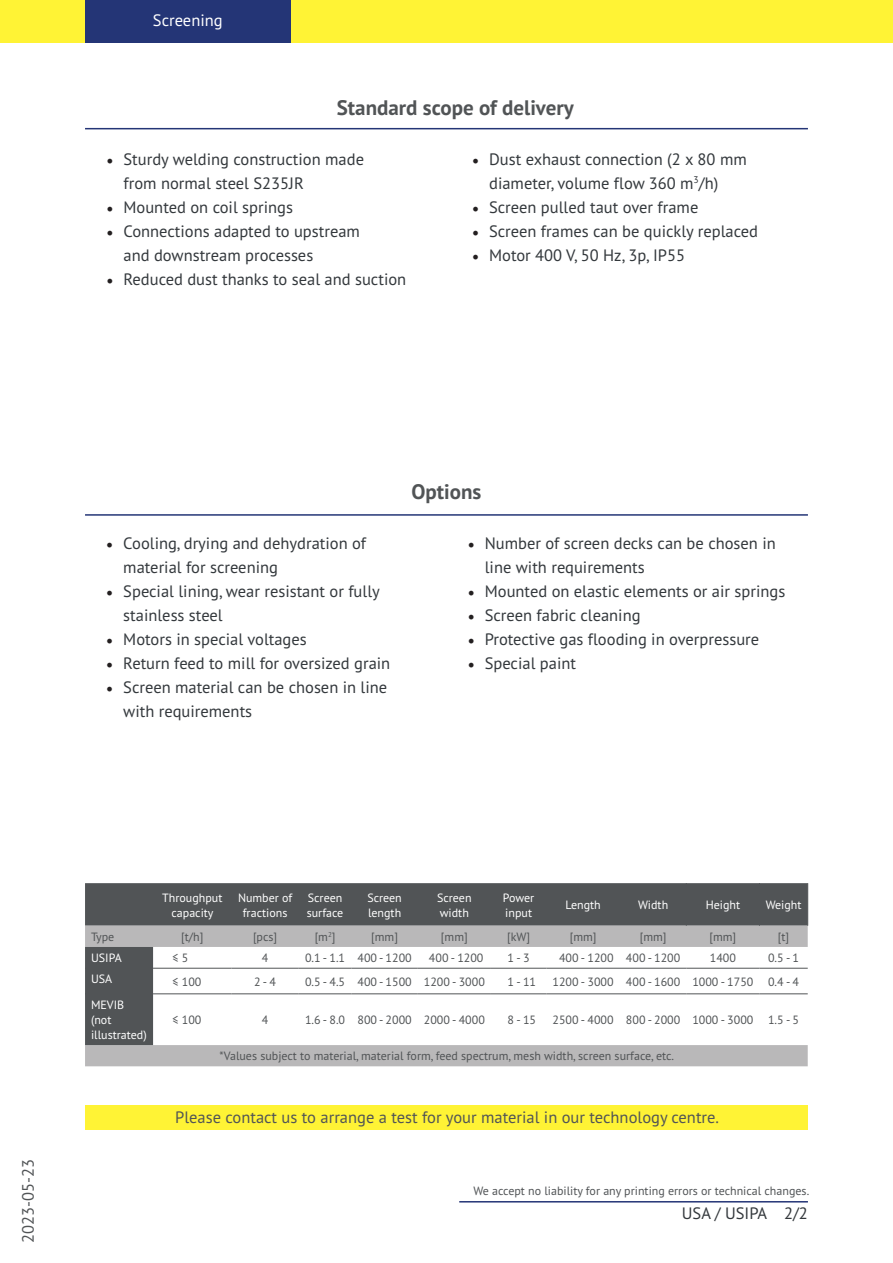
<style>
.page{position:relative;width:893px;height:1263px;background:#fff}
.page>*{position:absolute;margin:0;border:0;box-sizing:border-box;transform-origin:0 0}
.t1{font:700 21px "PT Sans Pro";color:#515456}
.t2{font:16.5px/24px "PT Sans Pro";color:#33383c}
.t3{font:16.5px "PT Sans Pro";color:#515456}
.t4{font:16.5px "PT Sans Pro";color:#fff}
.t5{font:12px "PT Sans Pro";color:#515456}
.t6{font:12px/15px "PT Sans Pro";color:#fff}
.s1{font-family:"Minion Pro";font-size:18px;color:#231f20}
</style>
<div class="page">
<hr style="left:85px;top:514px;width:723px;height:2px;background:#243576">
<hr style="left:85px;top:128px;width:723px;height:1px;background:#243576">
<div style="left:0;top:0;width:893px;height:43px;background:#fff335"></div>
<div style="left:85px;top:0;width:206px;height:43px;background:#243576"></div>
<hr style="left:459px;top:1201px;width:349px;height:1px;background:#243576">
<div style="left:85px;top:883px;width:722px;height:43px;background:#515456"></div>
<svg style="left:85px;top:926px;width:723px;height:140px"></svg>
<div style="left:85px;top:947px;width:68px;height:98px;background:#515456"></div>
<hr style="left:686px;top:883px;width:1px;height:43px;background:#515456">
<hr style="left:759px;top:883px;width:1px;height:43px;background:#515456">
<hr style="left:807px;top:883px;width:1px;height:43px;background:#515456">
<hr style="left:546px;top:968px;width:74px;height:1px;background:#515456">
<hr style="left:620px;top:968px;width:66px;height:1px;background:#515456">
<hr style="left:686px;top:968px;width:73px;height:1px;background:#515456">
<hr style="left:759px;top:968px;width:49px;height:1px;background:#515456">
<hr style="left:546px;top:993px;width:74px;height:1px;background:#515456">
<hr style="left:620px;top:993px;width:66px;height:1px;background:#515456">
<hr style="left:686px;top:993px;width:73px;height:1px;background:#515456">
<hr style="left:759px;top:993px;width:49px;height:1px;background:#515456">
<hr style="left:153px;top:968px;width:79px;height:1px;background:#515456">
<hr style="left:153px;top:993px;width:79px;height:1px;background:#515456">
<hr style="left:232px;top:968px;width:67px;height:1px;background:#515456">
<hr style="left:299px;top:968px;width:52px;height:1px;background:#515456">
<hr style="left:232px;top:993px;width:67px;height:1px;background:#515456">
<hr style="left:299px;top:993px;width:52px;height:1px;background:#515456">
<hr style="left:351px;top:968px;width:67px;height:1px;background:#515456">
<hr style="left:351px;top:993px;width:67px;height:1px;background:#515456">
<hr style="left:418px;top:968px;width:73px;height:1px;background:#515456">
<hr style="left:418px;top:993px;width:73px;height:1px;background:#515456">
<hr style="left:491px;top:968px;width:55px;height:1px;background:#515456">
<hr style="left:491px;top:993px;width:55px;height:1px;background:#515456">
<hr style="left:85px;top:968px;width:68px;height:1px;background:#515456">
<hr style="left:85px;top:993px;width:68px;height:1px;background:#515456">
<div style="left:85px;top:1105px;width:723px;height:24px;background:#fff335"></div>
<p class="t4" style="left:153px;top:10px;width:71px">Screening</p>
<p class="t1" style="left:337px;top:94px;width:239px">Standard scope of delivery</p>
<p class="t2" style="left:124px;top:146px;width:242px;text-indent:-17px"><span class="s1">•</span> Sturdy welding construction made from normal steel S235JR</p>
<p class="t2" style="left:107px;top:194px;width:188px"><span class="s1">•</span> Mounted on coil springs</p>
<p class="t2" style="left:124px;top:218px;width:238px;text-indent:-17px"><span class="s1">•</span> Connections adapted to upstream and downstream processes</p>
<p class="t2" style="left:107px;top:266px;width:301px"><span class="s1">•</span> Reduced dust thanks to seal and suction</p>
<p class="t2" style="left:489px;top:146px;width:259px;text-indent:-17px"><span class="s1">•</span> Dust exhaust connection (2 x 80 mm diameter, volume flow 360 m<sup>3</sup>/h)</p>
<p class="t2" style="left:472px;top:194px;width:228px"><span class="s1">•</span> Screen pulled taut over frame</p>
<p class="t2" style="left:472px;top:218px;width:287px"><span class="s1">•</span> Screen frames can be quickly replaced</p>
<p class="t2" style="left:472px;top:242px;width:214px"><span class="s1">•</span> Motor 400 V, 50 Hz, 3p, IP55</p>
<p class="t2" style="left:123px;top:530px;width:244px;text-indent:-17px"><span class="s1">•</span> Cooling, drying and dehydration of material for screening</p>
<p class="t2" style="left:123px;top:578px;width:258px;text-indent:-17px"><span class="s1">•</span> Special lining, wear resistant or fully stainless steel</p>
<p class="t2" style="left:106px;top:626px;width:202px"><span class="s1">•</span> Motors in special voltages</p>
<p class="t2" style="left:106px;top:650px;width:286px"><span class="s1">•</span> Return feed to mill for oversized grain</p>
<p class="t2" style="left:123px;top:674px;width:265px;text-indent:-17px"><span class="s1">•</span> Screen material can be chosen in line with requirements</p>
<p class="t1" style="left:411px;top:478px;width:71px">Options</p>
<p class="t2" style="left:485px;top:530px;width:293px;text-indent:-17px"><span class="s1">•</span> Number of screen decks can be chosen in line with requirements</p>
<p class="t2" style="left:468px;top:578px;width:319px"><span class="s1">•</span> Mounted on elastic elements or air springs</p>
<p class="t2" style="left:468px;top:602px;width:174px"><span class="s1">•</span> Screen fabric cleaning</p>
<p class="t2" style="left:468px;top:626px;width:293px"><span class="s1">•</span> Protective gas flooding in overpressure</p>
<p class="t2" style="left:468px;top:650px;width:110px"><span class="s1">•</span> Special paint</p>
<p class="t3" style="left:17px;top:1243px;width:85px;rotate:-90deg">2023-05-23</p>
<p class="t6" style="left:162px;top:889px;width:62px;text-align:center">Throughput capacity</p>
<p class="t6" style="left:238px;top:889px;width:56px;text-align:center">Number of fractions</p>
<p class="t6" style="left:307px;top:889px;width:38px">Screen surface</p>
<p class="t6" style="left:367px;top:889px;width:36px">Screen length</p>
<p class="t6" style="left:437px;top:889px;width:36px">Screen width</p>
<p class="t6" style="left:503px;top:889px;width:33px">Power input</p>
<p class="t6" style="left:566px;top:897px;width:37px">Length</p>
<p class="t6" style="left:638px;top:897px;width:32px">Width</p>
<p class="t6" style="left:706px;top:897px;width:36px">Height</p>
<p class="t6" style="left:766px;top:897px;width:37px">Weight</p>
<p class="t5" style="left:91px;top:929px;width:25px">Type</p>
<p class="t5" style="left:181px;top:929px;width:24px">[t/h]</p>
<p class="t5" style="left:253px;top:929px;width:26px">[pcs]</p>
<p class="t5" style="left:315px;top:929px;width:22px">[m<sup>2</sup>]</p>
<p class="t5" style="left:371px;top:929px;width:28px">[mm]</p>
<p class="t5" style="left:441px;top:929px;width:28px">[mm]</p>
<p class="t5" style="left:507px;top:929px;width:24px">[kW]</p>
<p class="t5" style="left:570px;top:929px;width:28px">[mm]</p>
<p class="t5" style="left:640px;top:929px;width:28px">[mm]</p>
<p class="t5" style="left:709px;top:929px;width:28px">[mm]</p>
<p class="t5" style="left:778px;top:929px;width:13px">[t]</p>
<p class="t6" style="left:91px;top:950px;width:32px">USIPA</p>
<p class="t5" style="left:173px;top:950px;width:17px">≤ 5</p>
<p class="t5" style="left:262px;top:950px;width:8px">4</p>
<p class="t5" style="left:305px;top:950px;width:42px">0.1 - 1.1</p>
<p class="t5" style="left:357px;top:950px;width:56px">400 - 1200</p>
<p class="t5" style="left:429px;top:950px;width:56px">400 - 1200</p>
<p class="t5" style="left:508px;top:950px;width:23px">1 - 3</p>
<p class="t5" style="left:559px;top:950px;width:56px">400 - 1200</p>
<p class="t5" style="left:626px;top:950px;width:56px">400 - 1200</p>
<p class="t5" style="left:710px;top:950px;width:28px">1400</p>
<p class="t5" style="left:768px;top:950px;width:32px">0.5 - 1</p>
<p class="t6" style="left:91px;top:971px;width:23px">USA</p>
<p class="t5" style="left:173px;top:974px;width:30px">≤ 100</p>
<p class="t5" style="left:254px;top:974px;width:23px">2 - 4</p>
<p class="t5" style="left:305px;top:974px;width:42px">0.5 - 4.5</p>
<p class="t5" style="left:357px;top:974px;width:56px">400 - 1500</p>
<p class="t5" style="left:424px;top:974px;width:63px">1200 - 3000</p>
<p class="t5" style="left:508px;top:974px;width:30px">1 - 11</p>
<p class="t5" style="left:552px;top:974px;width:63px">1200 - 3000</p>
<p class="t5" style="left:626px;top:974px;width:56px">400 - 1600</p>
<p class="t5" style="left:692px;top:974px;width:63px">1000 - 1750</p>
<p class="t5" style="left:768px;top:974px;width:32px">0.4 - 4</p>
<p class="t6" style="left:91px;top:997px;width:57px">MEVIB (not illustrated)</p>
<p class="t5" style="left:173px;top:1012px;width:30px">≤ 100</p>
<p class="t5" style="left:262px;top:1012px;width:8px">4</p>
<p class="t5" style="left:305px;top:1012px;width:42px">1.6 - 8.0</p>
<p class="t5" style="left:357px;top:1012px;width:56px">800 - 2000</p>
<p class="t5" style="left:424px;top:1012px;width:63px">2000 - 4000</p>
<p class="t5" style="left:508px;top:1012px;width:30px">8 - 15</p>
<p class="t5" style="left:552px;top:1012px;width:63px">2500 - 4000</p>
<p class="t5" style="left:626px;top:1012px;width:56px">800 - 2000</p>
<p class="t5" style="left:692px;top:1012px;width:63px">1000 - 3000</p>
<p class="t5" style="left:768px;top:1012px;width:32px">1.5 - 5</p>
<p class="t5" style="left:219px;top:1048px;width:456px">*Values subject to material, material form, feed spectrum, mesh width, screen surface, etc.</p>
<p class="t3" style="left:175px;top:1107px;width:545px">Please contact us to arrange a test for your material in our technology centre.</p>
<p class="t5" style="left:473px;top:1183px;width:337px">We accept no liability for any printing errors or technical changes.</p>
<p class="t2" style="left:682px;top:1201px;width:128px">USA / USIPA 2/2</p>
</div>
